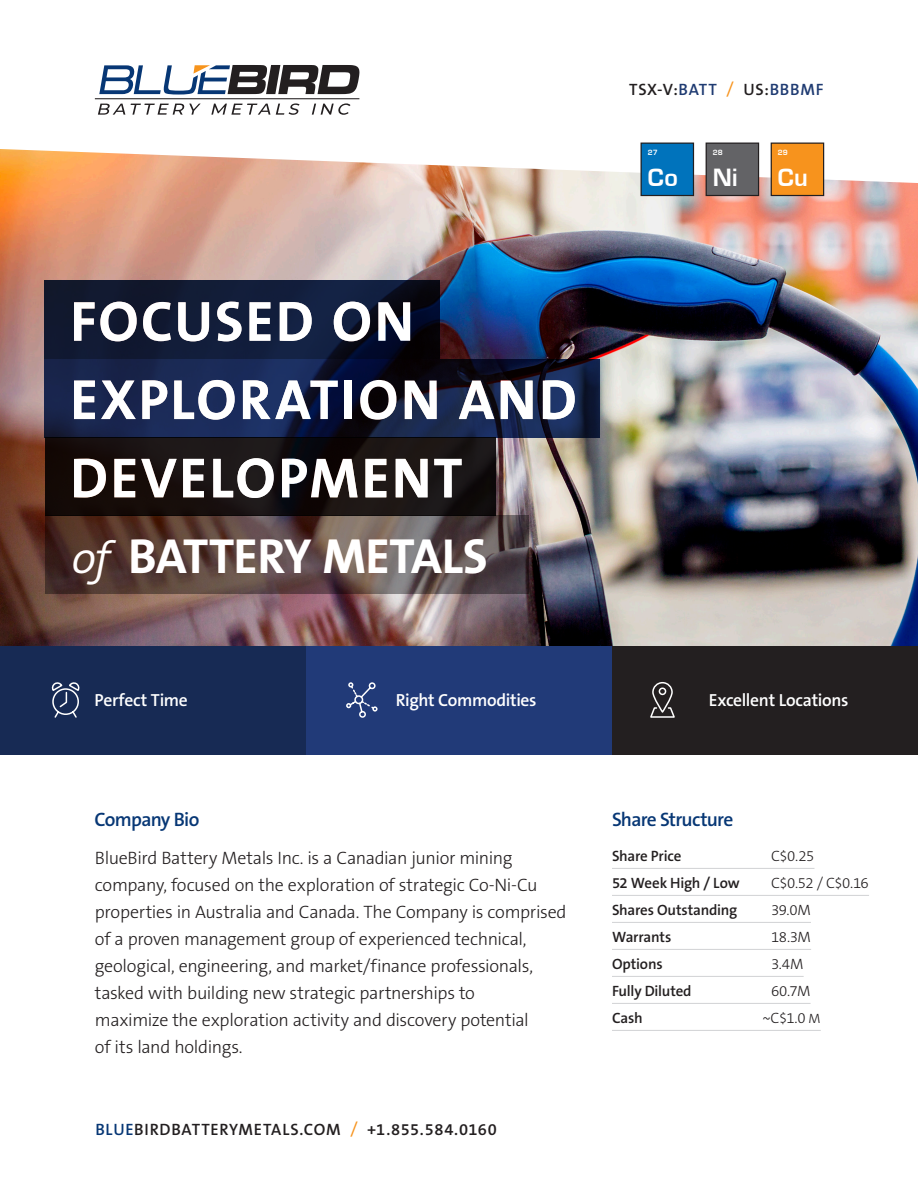
<style>
.page{position:relative;width:918px;height:1188px;background:#fff}
.page>*{position:absolute;margin:0;border:0;box-sizing:border-box;transform-origin:0 0}
.BlueBird{font:700 57px "The Sans B7";letter-spacing:.04em;color:#fff}
.BlueBird-2{font:700 49.5px "The Sans B7";letter-spacing:-.01em;color:#fff}
.t1{font:600 23.1px "Eurostile LT";color:#fff}
.Subheads{font:600 19.5px "The Sans B6";letter-spacing:-.04em;color:#073775}
.BlueBird-3{font:300 18px/27px "The Sans B3";letter-spacing:-.02em;color:#231f20}
.BlueBird-4{font:600 17.55px "The Sans B6";letter-spacing:-.015em;color:#fff}
.Bullets{font:600 16.5px "The Sans B6";letter-spacing:.04em;color:#231f20}
.Share_Structure{font:600 15px "The Sans B6";letter-spacing:-.015em;color:#231f20}
.Share_Structure-2{font:300 15px "The Sans B3";letter-spacing:-.03em;color:#231f20}
.t2{font:600 7.05px "Eurostile LT";color:#fff}
.s1{color:#1f3b72}
.s2{font-family:"The Sans B5 Plain";font-weight:400;color:#f7931d}
.s3{font-family:"The Sans B4";font-weight:300;font-style:italic;font-size:45px}
.s4{color:#073775}
.s5{font-family:"The Sans B4"}
.s6{font-size:13.5px}
</style>
<div class="page">
<svg style="left:98px;top:104px;width:27px;height:11px"></svg>
<svg style="left:131px;top:104px;width:70px;height:11px"></svg>
<svg style="left:211px;top:104px;width:59px;height:11px"></svg>
<svg style="left:276px;top:103px;width:24px;height:12px"></svg>
<svg style="left:312px;top:103px;width:38px;height:12px"></svg>
<hr style="left:95px;top:98px;width:264px;height:1px;background:#231f20">
<svg style="left:99px;top:65px;width:260px;height:30px"></svg>
<img style="left:0;top:149px;width:918px;height:497px">
<div style="left:0;top:646px;width:306px;height:108px;background:#172a54"></div>
<div style="left:306px;top:646px;width:306px;height:108px;background:#213a78"></div>
<div style="left:612px;top:646px;width:306px;height:108px;background:#231f20"></div>
<svg style="left:45px;top:281px;width:395px;height:78px;background:#0f1831"></svg>
<svg style="left:45px;top:359px;width:555px;height:78px;background:#142044"></svg>
<svg style="left:45px;top:437px;width:451px;height:79px;background:#16100f"></svg>
<svg style="left:45px;top:516px;width:484px;height:78px;background:#5d4944"></svg>
<svg style="left:51px;top:682px;width:29px;height:36px"></svg>
<svg style="left:346px;top:682px;width:32px;height:36px"></svg>
<div style="left:354px;top:695px;width:9px;height:9px;border:2px solid #fff;border-radius:50%"></div>
<svg style="left:650px;top:682px;width:25px;height:36px"></svg>
<hr style="left:612px;top:868px;width:202px;height:1px;background:#d1d2d4">
<hr style="left:612px;top:895px;width:257px;height:1px;background:#d1d2d4">
<hr style="left:612px;top:922px;width:199px;height:1px;background:#d1d2d4">
<hr style="left:612px;top:949px;width:199px;height:1px;background:#d1d2d4">
<hr style="left:612px;top:976px;width:192px;height:1px;background:#d1d2d4">
<hr style="left:612px;top:1003px;width:199px;height:1px;background:#d1d2d4">
<hr style="left:612px;top:1030px;width:209px;height:1px;background:#d1d2d4">
<div style="left:641px;top:143px;width:52px;height:53px;background:#0073bc"></div>
<div style="left:641px;top:143px;width:53px;height:53px;border:1px solid #231f20"></div>
<div style="left:706px;top:143px;width:53px;height:53px;background:#636366"></div>
<div style="left:706px;top:143px;width:53px;height:53px;border:1px solid #231f20"></div>
<div style="left:771px;top:143px;width:53px;height:53px;background:#f7931d"></div>
<div style="left:771px;top:143px;width:53px;height:53px;border:1px solid #231f20"></div>
<p class="Bullets" style="left:629px;top:80px;width:196px">TSX-V:<span class="s1">BATT</span> <span class="s2">/</span> US:<span class="s1">BBBMF</span></p>
<p class="BlueBird" style="left:70px;top:292px;width:346px">FOCUSED ON</p>
<p class="BlueBird" style="left:70px;top:370px;width:508px">EXPLORATION AND</p>
<p class="BlueBird" style="left:70px;top:448px;width:394px">DEVELOPMENT</p>
<p class="BlueBird-2" style="left:72px;top:530px;width:417px"><span class="s3">of</span> BATTERY METALS</p>
<p class="t2" style="left:648px;top:148px;width:12px">27</p>
<p class="t1" style="left:648px;top:163px;width:32px">Co</p>
<p class="t2" style="left:713px;top:148px;width:12px">28</p>
<p class="t1" style="left:713px;top:163px;width:26px">Ni</p>
<p class="t2" style="left:778px;top:148px;width:12px">29</p>
<p class="t1" style="left:778px;top:163px;width:32px">Cu</p>
<p class="BlueBird-4" style="left:95px;top:691px;width:95px">Perfect Time</p>
<p class="BlueBird-4" style="left:396px;top:691px;width:142px">Right Commodities</p>
<p class="BlueBird-4" style="left:709px;top:691px;width:141px">Excellent Locations</p>
<p class="Subheads" style="left:94px;top:809px;width:106px">Company Bio</p>
<p class="Subheads" style="left:612px;top:809px;width:123px">Share Structure</p>
<p class="BlueBird-3" style="left:95px;top:845px;width:473px">BlueBird Battery Metals Inc. is a Canadian junior mining company, focused on the exploration of strategic Co-Ni-Cu properties in Australia and Canada. The Company is comprised of a proven management group of experienced technical, geological, engineering, and market/finance professionals, tasked with building new strategic partnerships to<br>maximize the exploration activity and discovery potential<br>of its land holdings.</p>
<p class="Bullets" style="left:95px;top:1120px;width:403px"><span class="s4">BLUE</span>BIRDBATTERYMETALS.COM <span class="s2">/</span> +1.855.584.0160</p>
<p class="Share_Structure" style="left:612px;top:849px;width:71px">Share Price</p>
<p class="Share_Structure-2" style="left:771px;top:849px;width:45px">C$0.25</p>
<p class="Share_Structure" style="left:612px;top:876px;width:129px">52 Week High / Low</p>
<p class="Share_Structure-2" style="left:771px;top:876px;width:99px">C$0.52 / C$0.16</p>
<p class="Share_Structure" style="left:612px;top:903px;width:127px">Shares Outstanding</p>
<p class="Share_Structure-2" style="left:771px;top:903px;width:41px">39.0M</p>
<p class="Share_Structure" style="left:612px;top:930px;width:61px">Warrants</p>
<p class="Share_Structure-2" style="left:771px;top:930px;width:41px">18.3M</p>
<p class="Share_Structure" style="left:612px;top:957px;width:52px">Options</p>
<p class="Share_Structure-2" style="left:771px;top:957px;width:34px">3.4M</p>
<p class="Share_Structure" style="left:612px;top:984px;width:81px">Fully Diluted</p>
<p class="Share_Structure-2" style="left:771px;top:984px;width:41px">60.7M</p>
<p class="Share_Structure" style="left:612px;top:1011px;width:32px">Cash</p>
<p class="Share_Structure-2" style="left:762px;top:1011px;width:60px"><span class="s5">~</span>C$1.0 <span class="s6">M</span></p>
</div>
